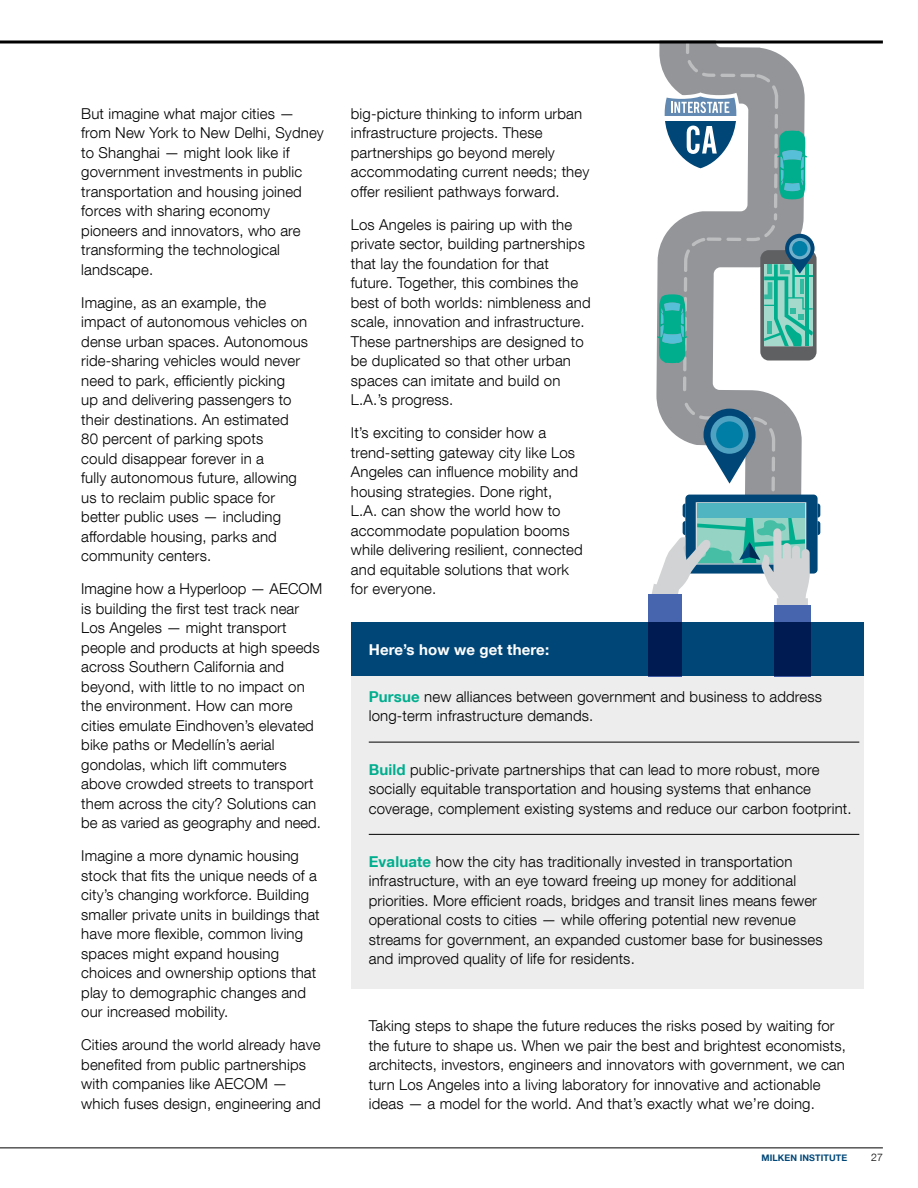
<style>
.page{position:relative;width:918px;height:1188px;background:#fff}
.page>*{position:absolute;margin:0;border:0;box-sizing:border-box;transform-origin:0 0}
.t1{font:300 15px/19.5px "Helvetica Neue LT Com";letter-spacing:.01em;color:#000}
.t2{font:700 15px "Helvetica Neue LT Com";letter-spacing:.01em;color:#fff}
.t3{font:300 10.5px "Helvetica Neue LT Com";color:#000}
.t4{font:700 9px "Helvetica Neue LT Com";letter-spacing:.01em;color:#004778}
.s1{font-weight:700;color:#00ae8e}
</style>
<div class="page">
<svg style="left:0;top:40px;width:883px;height:4px;background:#3f3f3f"></svg>
<hr style="left:0;top:1148px;width:883px;height:1px;background:#000">
<div style="left:351px;top:658px;width:512px;height:331px;background:#ededee"></div>
<div style="left:351px;top:622px;width:512px;height:54px;background:#004778"></div>
<hr style="left:369px;top:742px;width:490px;height:1px;background:#000">
<hr style="left:369px;top:834px;width:490px;height:1px;background:#000">
<svg style="left:656px;top:40px;width:149px;height:457px;fill:#939598"></svg>
<svg style="left:686px;top:40px;width:3px;height:14px"></svg>
<div style="left:685px;top:495px;width:133px;height:79px;background:#004778;border-radius:4px"></div>
<svg style="left:818px;top:504px;width:2px;height:31px"></svg>
<svg style="left:652px;top:502px;width:158px;height:98px"></svg>
<div style="left:777px;top:598px;width:31px;height:9px;background:#d1d3d4"></div>
<svg style="left:648px;top:594px;width:33px;height:82px;background:#183371"></svg>
<svg style="left:774px;top:606px;width:37px;height:70px;background:#102b67"></svg>
<svg style="left:684px;top:403px;width:91px;height:88px"></svg>
<svg style="left:656px;top:60px;width:161px;height:331px"></svg>
<p class="t1" style="left:81px;top:103px;width:244px">But imagine what major cities — from New York to New Delhi, Sydney to Shanghai — might look like if government investments in public transportation and housing joined forces with sharing economy pioneers and innovators, who are transforming the technological landscape.</p>
<p class="t1" style="left:81px;top:292px;width:228px">Imagine, as an example, the impact of autonomous vehicles on dense urban spaces. Autonomous ride-sharing vehicles would never need to park, efficiently picking<br>up and delivering passengers to their destinations. An estimated<br>80 percent of parking spots<br>could disappear forever in a<br>fully autonomous future, allowing us to reclaim public space for better public uses — including affordable housing, parks and community centers.</p>
<p class="t1" style="left:81px;top:579px;width:242px">Imagine how a Hyperloop — AECOM is building the first test track near Los Angeles — might transport people and products at high speeds across Southern California and beyond, with little to no impact on the environment. How can more cities emulate Eindhoven’s elevated bike paths or Medellín’s aerial gondolas, which lift commuters above crowded streets to transport them across the city? Solutions can be as varied as geography and need.</p>
<p class="t1" style="left:81px;top:846px;width:240px">Imagine a more dynamic housing stock that fits the unique needs of a city’s changing workforce. Building smaller private units in buildings that have more flexible, common living spaces might expand housing choices and ownership options that play to demographic changes and our increased mobility.</p>
<p class="t1" style="left:81px;top:1035px;width:241px">Cities around the world already have benefited from public partnerships with companies like AECOM — which fuses design, engineering and</p>
<p class="t1" style="left:351px;top:103px;width:240px">big-picture thinking to inform urban infrastructure projects. These partnerships go beyond merely accommodating current needs; they offer resilient pathways forward.</p>
<p class="t1" style="left:351px;top:214px;width:241px">Los Angeles is pairing up with the private sector, building partnerships that lay the foundation for that future. Together, this combines the best of both worlds: nimbleness and scale, innovation and infrastructure.<br>These partnerships are designed to be duplicated so that other urban spaces can imitate and build on L.A.’s progress.</p>
<p class="t1" style="left:351px;top:423px;width:233px">It’s exciting to consider how a trend-setting gateway city like Los<br>Angeles can influence mobility and housing strategies. Done right,<br>L.A. can show the world how to accommodate population booms while delivering resilient, connected and equitable solutions that work for everyone.</p>
<p class="t2" style="left:369px;top:641px;width:182px">Here’s how we get there:</p>
<p class="t1" style="left:369px;top:687px;width:455px"><span class="s1">Pursue</span> new alliances between government and business to address long-term infrastructure demands.</p>
<p class="t1" style="left:369px;top:759px;width:484px"><span class="s1">Build</span> public-private partnerships that can lead to more robust, more socially equitable transportation and housing systems that enhance coverage, complement existing systems and reduce our carbon footprint.</p>
<p class="t1" style="left:369px;top:852px;width:455px"><span class="s1">Evaluate</span> how the city has traditionally invested in transportation infrastructure, with an eye toward freeing up money for additional priorities. More efficient roads, bridges and transit lines means fewer operational costs to cities — while offering potential new revenue streams for government, an expanded customer base for businesses and improved quality of life for residents.</p>
<p class="t1" style="left:369px;top:1016px;width:479px">Taking steps to shape the future reduces the risks posed by waiting for the future to shape us. When we pair the best and brightest economists, architects, investors, engineers and innovators with government, we can turn Los Angeles into a living laboratory for innovative and actionable ideas — a model for the world. And that’s exactly what we’re doing.</p>
<p class="t4" style="left:762px;top:1152px;width:87px">MILKEN INSTITUTE</p>
<p class="t3" style="left:871px;top:1151px;width:13px">27</p>
</div>
